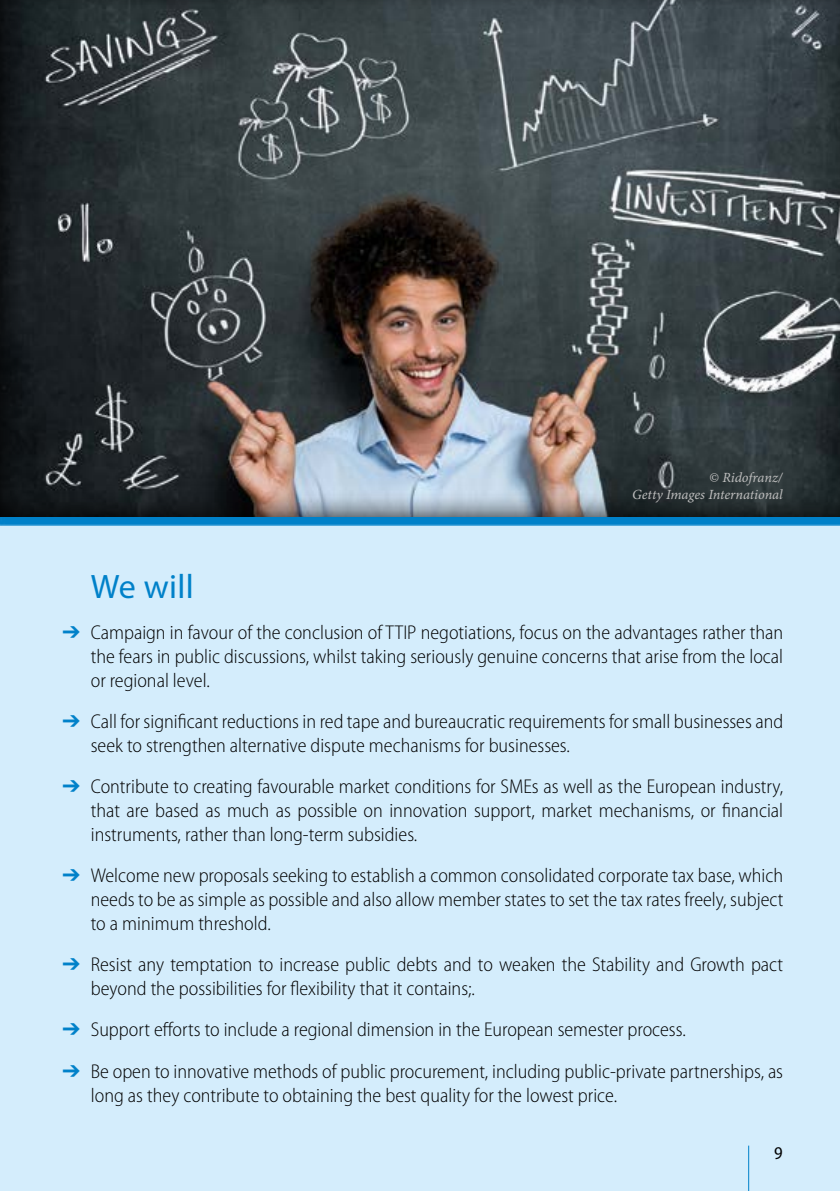
<style>
.page{position:relative;width:840px;height:1191px;background:#fff}
.page>*{position:absolute;margin:0;border:0;box-sizing:border-box;transform-origin:0 0}
.t1{font:34px "Myriad Pro";letter-spacing:.01em;color:#0081c9}
.t2{font:300 semi-condensed 20px/24px "Myriad Pro";color:#000;text-align:justify}
.t3{font:semi-condensed 18px "Myriad Pro";color:#000}
.t4{font:14px/16.8px "Minion Pro It Capt";letter-spacing:-.005em;color:#bcbcbc;text-align:right}
.s1{color:#0081c9}
</style>
<div class="page">
<div style="left:0;top:0;width:839px;height:1191px;background:#d4edfc"></div>
<svg style="left:0;top:0;width:839px;height:518px;background:#454b4d"></svg>
<hr style="left:747px;top:1145px;width:1px;height:46px;background:#0081c9">
<p class="t4" style="left:631px;top:470px;width:152px">© Ridofranz/<br>Getty Images International</p>
<h1 class="t1" style="left:91px;top:568px;width:104px">We will</h1>
<p class="t2" style="left:91px;top:621px;width:693px;text-indent:-28px"><span class="s1">➔</span> Campaign in favour of the conclusion of TTIP negotiations, focus on the advantages rather than the fears in public discussions, whilst taking seriously genuine concerns that arise from the local or regional level.</p>
<p class="t2" style="left:91px;top:710px;width:693px;text-indent:-28px"><span class="s1">➔</span> Call for significant reductions in red tape and bureaucratic requirements for small businesses and seek to strengthen alternative dispute mechanisms for businesses.</p>
<p class="t2" style="left:91px;top:775px;width:693px;text-indent:-28px"><span class="s1">➔</span> Contribute to creating favourable market conditions for SMEs as well as the European industry, that are based as much as possible on innovation support, market mechanisms, or financial instruments, rather than long-term subsidies.</p>
<p class="t2" style="left:91px;top:864px;width:693px;text-indent:-28px"><span class="s1">➔</span> Welcome new proposals seeking to establish a common consolidated corporate tax base, which needs to be as simple as possible and also allow member states to set the tax rates freely, subject to a minimum threshold.</p>
<p class="t2" style="left:91px;top:953px;width:693px;text-indent:-28px"><span class="s1">➔</span> Resist any temptation to increase public debts and to weaken the Stability and Growth pact beyond the possibilities for flexibility that it contains;.</p>
<p class="t2" style="left:62px;top:1018px;width:624px"><span class="s1">➔</span> Support efforts to include a regional dimension in the European semester process.</p>
<p class="t2" style="left:91px;top:1059px;width:693px;text-indent:-28px"><span class="s1">➔</span> Be open to innovative methods of public procurement, including public-private partnerships, as long as they contribute to obtaining the best quality for the lowest price.</p>
<p class="t3" style="left:773px;top:1143px;width:10px">9</p>
</div>
